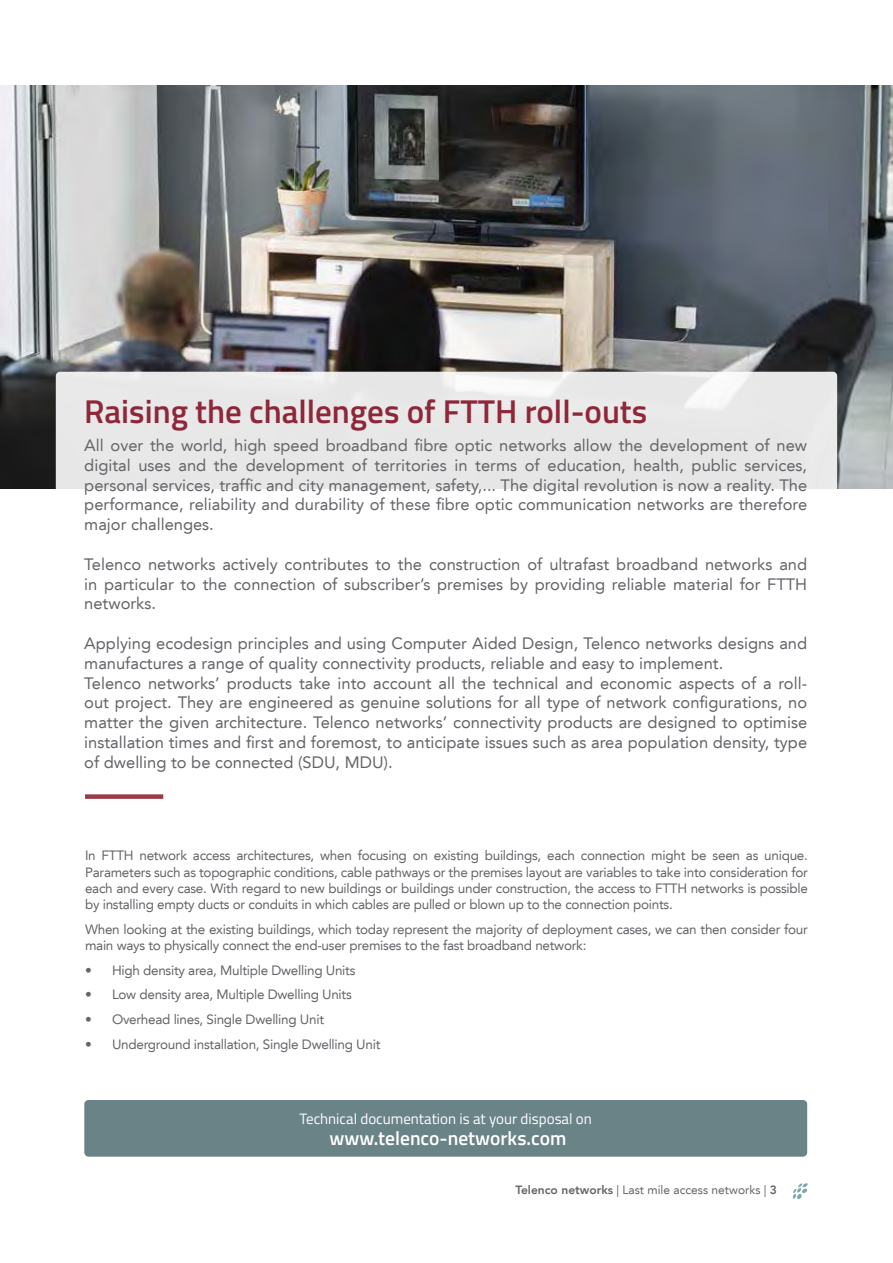
<style>
.page{position:relative;width:893px;height:1263px;background:#fff}
.page>*{position:absolute;margin:0;border:0;box-sizing:border-box;transform-origin:0 0}
.t1{font:600 33px "Titillium Web";color:#8e273a}
.t2{font:600 19.5px "Titillium Web";color:#fff}
.t3{font:16.5px/19.8px "Avenir LT";color:#636569;text-align:justify}
.t4{font:15px "Titillium Web";color:#fff}
.t5{font:13.5px/16.2px "Avenir LT";letter-spacing:-.02em;color:#636569;text-align:justify}
.t6{font:12px "Avenir LT";color:#636569}
.s1{font-weight:800}
</style>
<div class="page">
<svg style="left:793px;top:1183px;width:15px;height:16px"></svg>
<img style="left:0;top:85px;width:893px;height:404px">
<div style="left:56px;top:372px;width:781px;height:438px;background:linear-gradient(to bottom,#ececec,#fff);border-radius:4px"></div>
<div style="left:84px;top:1100px;width:723px;height:57px;background:#698387;border-radius:4px"></div>
<div style="left:85px;top:794px;width:78px;height:5px;background:#983a47"></div>
<h1 class="t1" style="left:84px;top:386px;width:564px">Raising the challenges of FTTH roll-outs</h1>
<p class="t3" style="left:84px;top:435px;width:724px">All over the world, high speed broadband fibre optic networks allow the development of new digital uses and the development of territories in terms of education, health, public services, personal services, traffic and city management, safety,... The digital revolution is now a reality. The performance, reliability and durability of these fibre optic communication networks are therefore major challenges.</p>
<p class="t3" style="left:84px;top:554px;width:724px">Telenco networks actively contributes to the construction of ultrafast broadband networks and in particular to the connection of subscriber’s premises by providing reliable material for FTTH networks.</p>
<p class="t3" style="left:84px;top:633px;width:724px;text-align:left">Applying ecodesign principles and using Computer Aided Design, Telenco networks designs and manufactures a range of quality connectivity products, reliable and easy to implement.<br>Telenco networks’ products take into account all the technical and economic aspects of a roll&shy;out project. They are engineered as genuine solutions for all type of network configurations, no matter the given architecture. Telenco networks’ connectivity products are designed to optimise installation times and first and foremost, to anticipate issues such as area population density, type of dwelling to be connected (SDU, MDU).</p>
<p class="t5" style="left:85px;top:848px;width:724px">In FTTH network access architectures, when focusing on existing buildings, each connection might be seen as unique.<br>Parameters such as topographic conditions, cable pathways or the premises layout are variables to take into consideration for each and every case. With regard to new buildings or buildings under construction, the access to FTTH networks is possible by installing empty ducts or conduits in which cables are pulled or blown up to the connection points.</p>
<p class="t5" style="left:85px;top:921px;width:724px">When looking at the existing buildings, which today represent the majority of deployment cases, we can then consider four main ways to physically connect the end-user premises to the fast broadband network:</p>
<p class="t5" style="left:85px;top:962px;width:272px">• High density area, Multiple Dwelling Units</p>
<p class="t5" style="left:85px;top:986px;width:268px">• Low density area, Multiple Dwelling Units</p>
<p class="t5" style="left:85px;top:1011px;width:241px">• Overhead lines, Single Dwelling Unit</p>
<p class="t5" style="left:85px;top:1036px;width:297px">• Underground installation, Single Dwelling Unit</p>
<p class="t4" style="left:300px;top:1108px;width:294px">Technical documentation is at your disposal on</p>
<p class="t2" style="left:329px;top:1124px;width:238px">www.telenco-networks.com</p>
<p class="t6" style="left:515px;top:1183px;width:263px"><span class="s1">Telenco networks</span> | Last mile access networks | <span class="s1">3</span></p>
</div>
